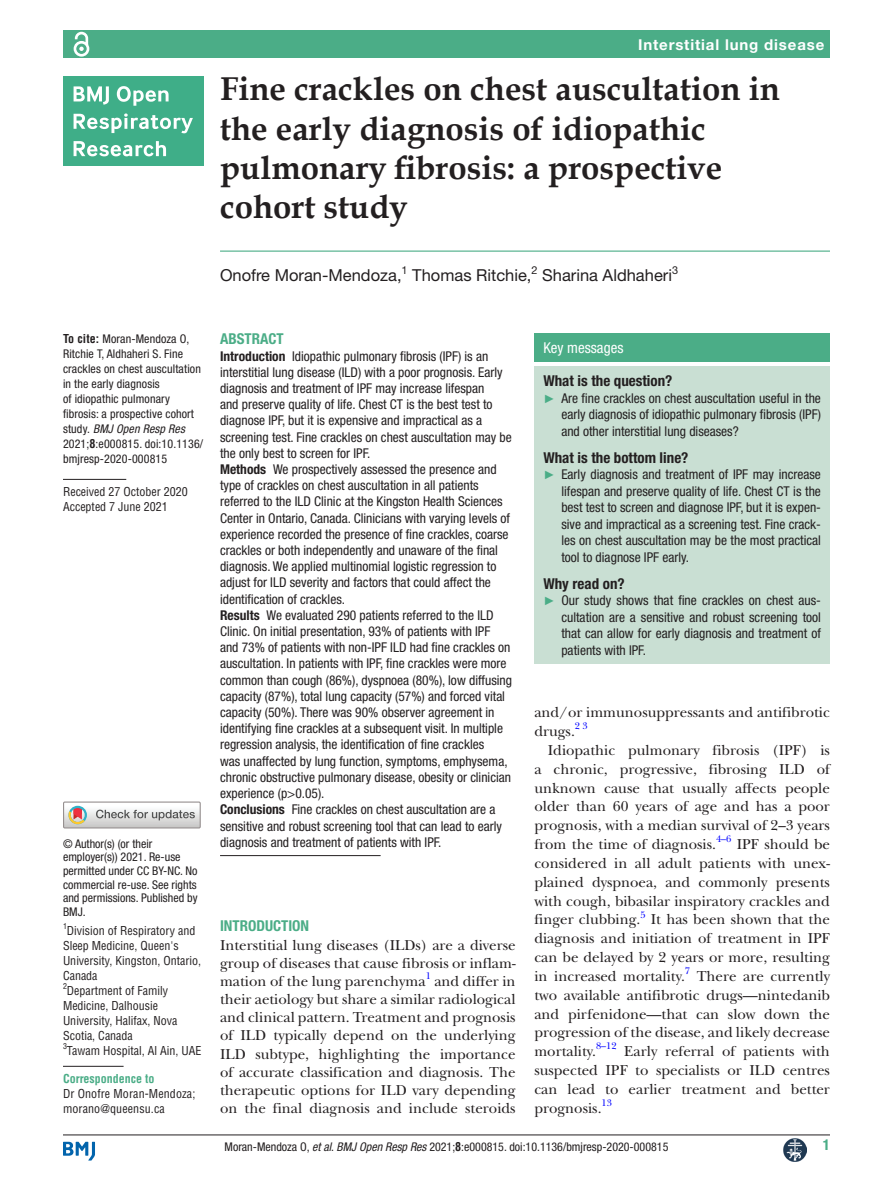
<style>
.page{position:relative;width:893px;height:1191px;background:#fff}
.page>*{position:absolute;margin:0;border:0;box-sizing:border-box;transform-origin:0 0}
.t1{font:700 33px/39px "Book Antiqua";color:#231f20}
.t2{font:16.5px "Helvetica Neue LT Std";color:#231f20}
.t3{font:15px/18.8px "New Baskerville";color:#231f20;text-align:justify}
.t4{font:700 condensed 15px "Helvetica Neue LT Std";color:#231f20}
.t5{font:700 15px "Helvetica Neue LT Std";letter-spacing:.055em;color:#fff}
.t6{font:700 condensed 15px "Helvetica Neue LT Std";color:#4bad87}
.t7{font:condensed 15px "Helvetica Neue LT Std";color:#fff}
.t8{font:condensed 13.5px/16.2px "Helvetica Neue LT Std";color:#231f20;text-align:justify}
.t9{font:condensed 12px/15px "Helvetica Neue LT Std";letter-spacing:.01em;color:#231f20}
.t10{font:condensed 12px/15px "Helvetica LT Std";color:#231f20}
.t11{font:700 condensed 12px "Helvetica";color:#4bad87}
.t12{font:10.95px "Helvetica Neue LT Std";color:#231f20}
.t13{font:9.9px "New Baskerville";color:#00f}
.t14{font:condensed 7.95px "Helvetica LT Std";color:#231f20}
.s1{font-family:"Helvetica";font-weight:700}
.s2{font-style:italic}
.s3{font-weight:700}
.s4{font-family:"Arial";font-stretch:normal;font-size:12px;color:#4bad87}
</style>
<div class="page">
<svg style="left:63px;top:1141px;width:32px;height:19px"></svg>
<hr style="left:63px;top:1134px;width:767px;height:1px;background:#231f20">
<img style="left:783px;top:1138px;width:23px;height:23px">
<div style="left:63px;top:801px;width:138px;height:27px;border:1px solid #969090"></div>
<svg style="left:64px;top:802px;width:136px;height:26px"></svg>
<hr style="left:63px;top:479px;width:63px;height:1px;background:#231f20">
<hr style="left:63px;top:1066px;width:61px;height:1px;background:#231f20">
<div style="left:63px;top:76px;width:140px;height:90px;background:#3fae88"></div>
<svg style="left:74px;top:86px;width:35px;height:19px"></svg>
<svg style="left:117px;top:86px;width:52px;height:20px"></svg>
<svg style="left:74px;top:113px;width:119px;height:20px"></svg>
<svg style="left:74px;top:141px;width:92px;height:15px"></svg>
<hr style="left:220px;top:250px;width:610px;height:2px;background:#4bad87">
<div style="left:63px;top:31px;width:767px;height:27px;background:#4bad87"></div>
<svg style="left:72px;top:30px;width:20px;height:27px"></svg>
<hr style="left:220px;top:855px;width:161px;height:1px;background:#231f20">
<div style="left:534px;top:334px;width:296px;height:28px;background:#4bad87"></div>
<div style="left:534px;top:366px;width:296px;height:298px;background:#c9dfd3"></div>
<p class="t5" style="left:638px;top:35px;width:188px">Interstitial lung disease</p>
<h1 class="t1" style="left:220px;top:70px;width:561px">Fine crackles on chest auscultation in the early diagnosis of idiopathic pulmonary fibrosis: a prospective cohort study</h1>
<p class="t2" style="left:220px;top:266px;width:183px">Onofre Moran-Mendoza,</p>
<p class="t12" style="left:402px;top:263px;width:8px">1</p>
<p class="t2" style="left:412px;top:266px;width:121px">Thomas Ritchie,</p>
<p class="t12" style="left:531px;top:263px;width:8px">2</p>
<p class="t2" style="left:542px;top:266px;width:131px">Sharina Aldhaheri</p>
<p class="t12" style="left:672px;top:263px;width:8px">3</p>
<p class="t9" style="left:63px;top:331px;width:142px"><span class="s1">To cite:</span> Moran-Mendoza O,<br>Ritchie T, Aldhaheri S. Fine crackles on chest auscultation in the early diagnosis<br>of idiopathic pulmonary fibrosis: a prospective cohort study. <span class="s2">BMJ Open Resp Res<br></span>2021;<span class="s1">8</span>:e000815. doi:10.1136/ bmjresp-2020-000815</p>
<p class="t10" style="left:63px;top:484px;width:126px">Received 27 October 2020<br>Accepted 7 June 2021</p>
<p class="t9" style="left:63px;top:837px;width:136px;line-height:13.5px">© Author(s) (or their employer(s)) 2021. Re-use permitted under CC BY-NC. No commercial re-use. See rights and permissions. Published by<br>BMJ.</p>
<p class="t14" style="left:63px;top:921px;width:5px">1</p>
<p class="t10" style="left:63px;top:922px;width:140px;text-indent:4px">Division of Respiratory and<br>Sleep Medicine, Queen's<br>University, Kingston, Ontario,<br>Canada</p>
<p class="t14" style="left:63px;top:981px;width:5px">2</p>
<p class="t10" style="left:63px;top:982px;width:140px;text-indent:4px">Department of Family<br>Medicine, Dalhousie<br>University, Halifax, Nova<br>Scotia, Canada<br><sup>3</sup>Tawam Hospital, Al Ain, UAE</p>
<p class="t11" style="left:63px;top:1071px;width:93px">Correspondence to</p>
<p class="t10" style="left:63px;top:1086px;width:134px">Dr Onofre Moran-Mendoza; morano@queensu.ca</p>
<p class="t6" style="left:220px;top:330px;width:65px">ABSTRACT</p>
<p class="t8" style="left:220px;top:347px;width:294px;text-align:left"><span class="s3">Introduction</span> Idiopathic pulmonary fibrosis (IPF) is an interstitial lung disease (ILD) with a poor prognosis. Early diagnosis and treatment of IPF may increase lifespan<br>and preserve quality of life. Chest CT is the best test to diagnose IPF, but it is expensive and impractical as a screening test. Fine crackles on chest auscultation may be the only best to screen for IPF.<br><span class="s3">Methods</span> We prospectively assessed the presence and type of crackles on chest auscultation in all patients referred to the ILD Clinic at the Kingston Health Sciences Center in Ontario, Canada. Clinicians with varying levels of experience recorded the presence of fine crackles, coarse crackles or both independently and unaware of the final diagnosis. We applied multinomial logistic regression to adjust for ILD severity and factors that could affect the identification of crackles.<br><span class="s3">Results</span> We evaluated 290 patients referred to the ILD Clinic. On initial presentation, 93% of patients with IPF and 73% of patients with non-IPF ILD had fine crackles on auscultation. In patients with IPF, fine crackles were more common than cough (86%), dyspnoea (80%), low diffusing capacity (87%), total lung capacity (57%) and forced vital capacity (50%). There was 90% observer agreement in identifying fine crackles at a subsequent visit. In multiple regression analysis, the identification of fine crackles<br>was unaffected by lung function, symptoms, emphysema, chronic obstructive pulmonary disease, obesity or clinician experience (p&gt;0.05).<br><span class="s3">Conclusions</span> Fine crackles on chest auscultation are a sensitive and robust screening tool that can lead to early diagnosis and treatment of patients with IPF.</p>
<p class="t6" style="left:220px;top:917px;width:91px">INTRODUCTION</p>
<p class="t3" style="left:220px;top:935px;width:297px;line-height:18.1px">Interstitial lung diseases (ILDs) are a diverse group of diseases that cause fibrosis or inflam&shy;mation of the lung parenchyma</p>
<p class="t13" style="left:426px;top:970px;width:7px">1</p>
<p class="t3" style="left:220px;top:972px;width:297px;line-height:18.1px;text-indent:214px">and differ in their aetiology but share a similar radiological and clinical pattern. Treatment and prognosis of ILD typically depend on the underlying ILD subtype, highlighting the importance of accurate classification and diagnosis. The therapeutic options for ILD vary depending on the final diagnosis and include steroids</p>
<p class="t7" style="left:543px;top:339px;width:82px">Key messages</p>
<p class="t4" style="left:543px;top:372px;width:131px">What is the question?</p>
<p class="t8" style="left:561px;top:389px;width:261px;text-indent:-18px"><span class="s4">►</span> Are fine crackles on chest auscultation useful in the early diagnosis of idiopathic pulmonary fibrosis (IPF) and other interstitial lung diseases?</p>
<p class="t4" style="left:543px;top:448px;width:147px">What is the bottom line?</p>
<p class="t8" style="left:561px;top:466px;width:261px;text-indent:-18px"><span class="s4">►</span> Early diagnosis and treatment of IPF may increase lifespan and preserve quality of life. Chest CT is the best test to screen and diagnose IPF, but it is expen&shy;sive and impractical as a screening test. Fine crack&shy;les on chest auscultation may be the most practical tool to diagnose IPF early.</p>
<p class="t4" style="left:543px;top:574px;width:83px">Why read on?</p>
<p class="t8" style="left:561px;top:592px;width:261px;text-indent:-18px"><span class="s4">►</span> Our study shows that fine crackles on chest aus&shy;cultation are a sensitive and robust screening tool that can allow for early diagnosis and treatment of patients with IPF.</p>
<p class="t3" style="left:534px;top:703px;width:297px">and/or immunosuppressants and antifibrotic drugs.</p>
<p class="t13" style="left:575px;top:720px;width:14px">2 3</p>
<p class="t3" style="left:534px;top:740px;width:297px;text-indent:14px">Idiopathic pulmonary fibrosis (IPF) is a chronic, progressive, fibrosing ILD of unknown cause that usually affects people older than 60 years of age and has a poor prognosis, with a median survival of 2–3 years from the time of diagnosis.<sup>4–6</sup> IPF should be considered in all adult patients with unex&shy;plained dyspnoea, and commonly presents with cough, bibasilar inspiratory crackles and finger clubbing.</p>
<p class="t13" style="left:640px;top:908px;width:7px">5</p>
<p class="t3" style="left:534px;top:910px;width:297px;text-indent:117px">It has been shown that the diagnosis and initiation of treatment in IPF can be delayed by 2 years or more, resulting in increased mortality.</p>
<p class="t13" style="left:685px;top:965px;width:7px">7</p>
<p class="t3" style="left:534px;top:966px;width:297px;text-indent:162px">There are currently two available antifibrotic drugs—nintedanib and pirfenidone—that can slow down the progression of the disease, and likely decrease mortality.<sup>8–12</sup></p>
<p class="t3" style="left:534px;top:1042px;width:297px;text-indent:90px">Early referral of patients with suspected IPF to specialists or ILD centres can lead to earlier treatment and better prognosis.</p>
<p class="t13" style="left:602px;top:1097px;width:12px">13</p>
<p class="t9" style="left:225px;top:1138px;width:445px">Moran-Mendoza O, <span class="s2">et al</span>. <span class="s2">BMJ Open Resp Res</span> 2021;<span class="s1">8</span>:e000815. doi:10.1136/bmjresp-2020-000815</p>
<p class="t6" style="left:823px;top:1135px;width:9px">1</p>
</div>
